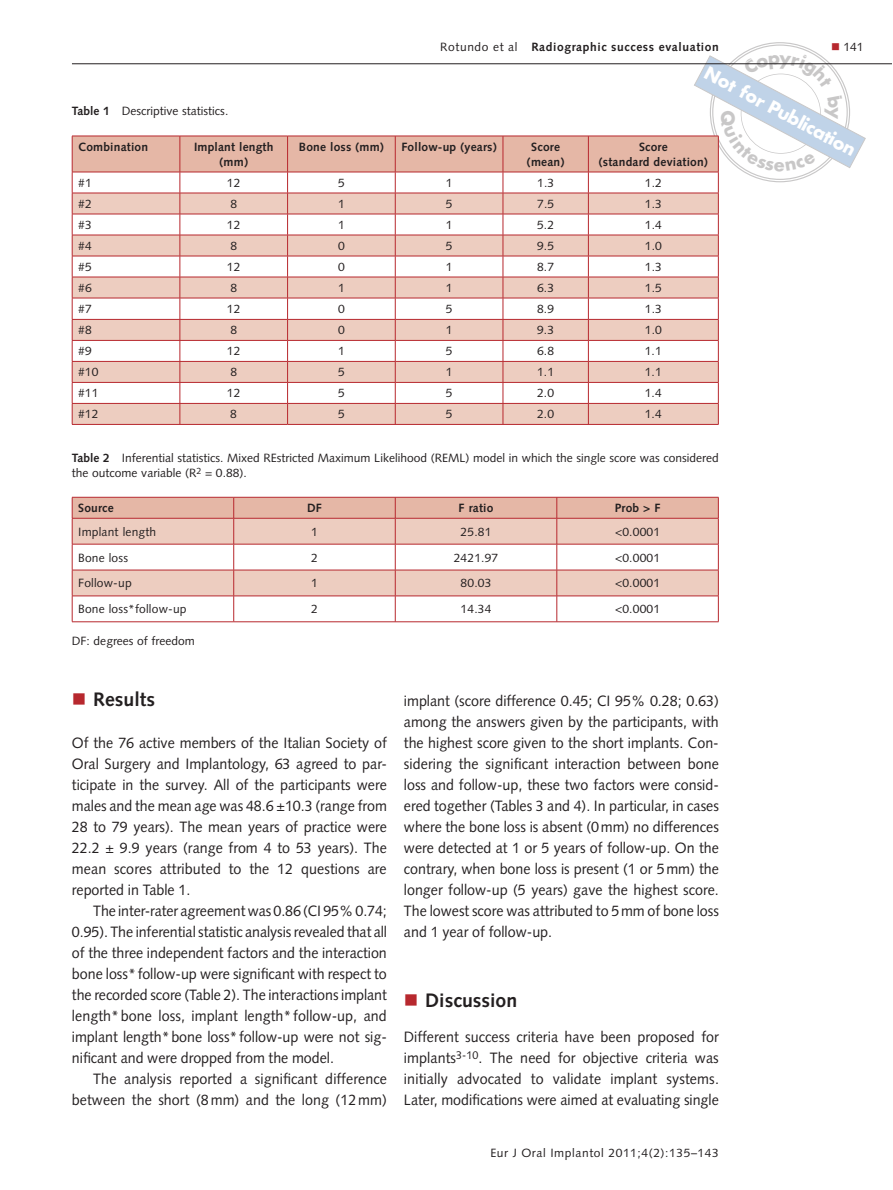
<style>
.page{position:relative;width:893px;height:1190px;background:#fff}
.page>*{position:absolute;margin:0;border:0;box-sizing:border-box;transform-origin:0 0}
.t1{font:700 19.8px "Futura T";color:#fff}
.t2{font:700 19.5px "Syntax LT Std";color:#231f20}
.t3{font:15px/21px "Syntax LT Std";color:#231f20;text-align:justify;scale:.95 1}
.t4{font:12px/14.4px "Syntax LT Std";color:#231f20}
.t5{font:700 12px/15px "Syntax LT Std";letter-spacing:.015em;color:#231f20;text-align:center}
.t6{font:700 12px "Syntax LT Std";letter-spacing:.05em;color:#231f20}
.t7{font:12px "Syntax LT Std";letter-spacing:.05em;color:#231f20}
.s1{font-weight:400}
.s2{font-weight:700}
</style>
<div class="page">
<hr style="left:72px;top:63px;width:819px;height:1px;background:#231f20">
<hr style="left:72px;top:424px;width:215px;height:1px;background:#b7282e">
<hr style="left:287px;top:424px;width:431px;height:1px;background:#b7282e">
<svg style="left:72px;top:497px;width:646px;height:124px"></svg>
<hr style="left:72px;top:621px;width:162px;height:1px;background:#b7282e">
<hr style="left:234px;top:621px;width:484px;height:1px;background:#b7282e">
<svg style="left:72px;top:42px;width:793px;height:382px"></svg>
<p class="t6" style="left:440px;top:40px;width:280px"><span class="s1">Rotundo et al</span> Radiographic success evaluation</p>
<p class="t4" style="left:843px;top:40px;width:22px">141</p>
<h1 class="t1" style="left:710px;top:61px;width:171px;rotate:28deg">Not for Publication</h1>
<p class="t4" style="left:72px;top:104px;width:158px"><span class="s2">Table 1</span> Descriptive statistics.</p>
<p class="t5" style="left:78px;top:139px;width:71px">Combination</p>
<p class="t5" style="left:194px;top:139px;width:81px">Implant length (mm)</p>
<p class="t5" style="left:299px;top:139px;width:86px">Bone loss (mm)</p>
<p class="t5" style="left:401px;top:139px;width:97px">Follow-up (years)</p>
<p class="t5" style="left:526px;top:139px;width:39px">Score (mean)</p>
<p class="t5" style="left:598px;top:139px;width:111px">Score<br>(standard deviation)</p>
<p class="t4" style="left:78px;top:176px;width:15px">#1</p>
<p class="t4" style="left:227px;top:176px;width:15px">12</p>
<p class="t4" style="left:338px;top:176px;width:8px">5</p>
<p class="t4" style="left:445px;top:176px;width:8px">1</p>
<p class="t4" style="left:537px;top:176px;width:19px">1.3</p>
<p class="t4" style="left:644px;top:176px;width:19px">1.2</p>
<p class="t4" style="left:78px;top:197px;width:15px">#2</p>
<p class="t4" style="left:230px;top:197px;width:8px">8</p>
<p class="t4" style="left:338px;top:197px;width:8px">1</p>
<p class="t4" style="left:445px;top:197px;width:8px">5</p>
<p class="t4" style="left:537px;top:197px;width:19px">7.5</p>
<p class="t4" style="left:644px;top:197px;width:19px">1.3</p>
<p class="t4" style="left:78px;top:218px;width:15px">#3</p>
<p class="t4" style="left:227px;top:218px;width:15px">12</p>
<p class="t4" style="left:338px;top:218px;width:8px">1</p>
<p class="t4" style="left:445px;top:218px;width:8px">1</p>
<p class="t4" style="left:537px;top:218px;width:19px">5.2</p>
<p class="t4" style="left:644px;top:218px;width:19px">1.4</p>
<p class="t4" style="left:78px;top:239px;width:15px">#4</p>
<p class="t4" style="left:230px;top:239px;width:8px">8</p>
<p class="t4" style="left:338px;top:239px;width:8px">0</p>
<p class="t4" style="left:445px;top:239px;width:8px">5</p>
<p class="t4" style="left:537px;top:239px;width:19px">9.5</p>
<p class="t4" style="left:644px;top:239px;width:19px">1.0</p>
<p class="t4" style="left:78px;top:260px;width:15px">#5</p>
<p class="t4" style="left:227px;top:260px;width:15px">12</p>
<p class="t4" style="left:338px;top:260px;width:8px">0</p>
<p class="t4" style="left:445px;top:260px;width:8px">1</p>
<p class="t4" style="left:537px;top:260px;width:19px">8.7</p>
<p class="t4" style="left:644px;top:260px;width:19px">1.3</p>
<p class="t4" style="left:78px;top:281px;width:15px">#6</p>
<p class="t4" style="left:230px;top:281px;width:8px">8</p>
<p class="t4" style="left:338px;top:281px;width:8px">1</p>
<p class="t4" style="left:445px;top:281px;width:8px">1</p>
<p class="t4" style="left:537px;top:281px;width:19px">6.3</p>
<p class="t4" style="left:644px;top:281px;width:19px">1.5</p>
<p class="t4" style="left:78px;top:302px;width:15px">#7</p>
<p class="t4" style="left:227px;top:302px;width:15px">12</p>
<p class="t4" style="left:338px;top:302px;width:8px">0</p>
<p class="t4" style="left:445px;top:302px;width:8px">5</p>
<p class="t4" style="left:537px;top:302px;width:19px">8.9</p>
<p class="t4" style="left:644px;top:302px;width:19px">1.3</p>
<p class="t4" style="left:78px;top:323px;width:15px">#8</p>
<p class="t4" style="left:230px;top:323px;width:8px">8</p>
<p class="t4" style="left:338px;top:323px;width:8px">0</p>
<p class="t4" style="left:445px;top:323px;width:8px">1</p>
<p class="t4" style="left:537px;top:323px;width:19px">9.3</p>
<p class="t4" style="left:644px;top:323px;width:19px">1.0</p>
<p class="t4" style="left:78px;top:344px;width:15px">#9</p>
<p class="t4" style="left:227px;top:344px;width:15px">12</p>
<p class="t4" style="left:338px;top:344px;width:8px">1</p>
<p class="t4" style="left:445px;top:344px;width:8px">5</p>
<p class="t4" style="left:537px;top:344px;width:19px">6.8</p>
<p class="t4" style="left:644px;top:344px;width:19px">1.1</p>
<p class="t4" style="left:78px;top:365px;width:22px">#10</p>
<p class="t4" style="left:230px;top:365px;width:8px">8</p>
<p class="t4" style="left:338px;top:365px;width:8px">5</p>
<p class="t4" style="left:445px;top:365px;width:8px">1</p>
<p class="t4" style="left:537px;top:365px;width:19px">1.1</p>
<p class="t4" style="left:644px;top:365px;width:19px">1.1</p>
<p class="t4" style="left:78px;top:386px;width:22px">#11</p>
<p class="t4" style="left:227px;top:386px;width:15px">12</p>
<p class="t4" style="left:338px;top:386px;width:8px">5</p>
<p class="t4" style="left:445px;top:386px;width:8px">5</p>
<p class="t4" style="left:537px;top:386px;width:19px">2.0</p>
<p class="t4" style="left:644px;top:386px;width:19px">1.4</p>
<p class="t4" style="left:78px;top:407px;width:22px">#12</p>
<p class="t4" style="left:230px;top:407px;width:8px">8</p>
<p class="t4" style="left:338px;top:407px;width:8px">5</p>
<p class="t4" style="left:445px;top:407px;width:8px">5</p>
<p class="t4" style="left:537px;top:407px;width:19px">2.0</p>
<p class="t4" style="left:644px;top:407px;width:19px">1.4</p>
<p class="t4" style="left:72px;top:451px;width:648px"><span class="s2">Table 2</span> Inferential statistics. Mixed REstricted Maximum Likelihood (REML) model in which the single score was considered the outcome variable (R<sup>2</sup> = 0.88).</p>
<p class="t5" style="left:78px;top:501px;width:37px">Source</p>
<p class="t5" style="left:307px;top:501px;width:16px">DF</p>
<p class="t5" style="left:458px;top:501px;width:36px">F ratio</p>
<p class="t5" style="left:614px;top:501px;width:47px">Prob &gt; F</p>
<p class="t4" style="left:78px;top:524px;width:80px">Implant length</p>
<p class="t4" style="left:311px;top:524px;width:8px">1</p>
<p class="t4" style="left:460px;top:524px;width:32px">25.81</p>
<p class="t4" style="left:614px;top:524px;width:46px">&lt;0.0001</p>
<p class="t4" style="left:78px;top:550px;width:51px">Bone loss</p>
<p class="t4" style="left:311px;top:550px;width:8px">2</p>
<p class="t4" style="left:453px;top:550px;width:46px">2421.97</p>
<p class="t4" style="left:614px;top:550px;width:46px">&lt;0.0001</p>
<p class="t4" style="left:78px;top:576px;width:55px">Follow-up</p>
<p class="t4" style="left:311px;top:576px;width:8px">1</p>
<p class="t4" style="left:460px;top:576px;width:32px">80.03</p>
<p class="t4" style="left:614px;top:576px;width:46px">&lt;0.0001</p>
<p class="t4" style="left:78px;top:602px;width:110px">Bone loss*follow-up</p>
<p class="t4" style="left:311px;top:602px;width:8px">2</p>
<p class="t4" style="left:460px;top:602px;width:32px">14.34</p>
<p class="t4" style="left:614px;top:602px;width:46px">&lt;0.0001</p>
<p class="t4" style="left:72px;top:633px;width:124px">DF: degrees of freedom</p>
<h2 class="t2" style="left:93px;top:688px;width:63px">Results</h2>
<p class="t3" style="left:72px;top:732px;width:333px">Of the 76 active members of the Italian Society of Oral Surgery and Implantology, 63 agreed to par&shy;ticipate in the survey. All of the participants were males and the mean age was 48.6 ±10.3 (range from 28 to 79 years). The mean years of practice were 22.2 ± 9.9 years (range from 4 to 53 years). The mean scores attributed to the 12 questions are reported in Table 1.</p>
<p class="t3" style="left:72px;top:900px;width:333px;text-indent:21px">The inter-rater agreement was 0.86 (CI 95% 0.74; 0.95). The inferential statistic analysis revealed that all of the three independent factors and the interaction bone loss* follow-up were significant with respect to the recorded score (Table 2). The interactions implant length* bone loss, implant length* follow-up, and implant length* bone loss* follow-up were not sig&shy;nificant and were dropped from the model.</p>
<p class="t3" style="left:72px;top:1068px;width:333px;text-align:right">The analysis reported a significant difference between the short (8 mm) and the long (12 mm)</p>
<p class="t3" style="left:404px;top:690px;width:333px">implant (score difference 0.45; CI 95% 0.28; 0.63) among the answers given by the participants, with the highest score given to the short implants. Con&shy;sidering the significant interaction between bone loss and follow-up, these two factors were consid&shy;ered together (Tables 3 and 4). In particular, in cases where the bone loss is absent (0 mm) no differences were detected at 1 or 5 years of follow-up. On the contrary, when bone loss is present (1 or 5 mm) the longer follow-up (5 years) gave the highest score.<br>The lowest score was attributed to 5 mm of bone loss and 1 year of follow-up.</p>
<h2 class="t2" style="left:425px;top:989px;width:94px">Discussion</h2>
<p class="t3" style="left:404px;top:1026px;width:333px">Different success criteria have been proposed for implants<sup>3-10</sup>. The need for objective criteria was initially advocated to validate implant systems.<br>Later, modifications were aimed at evaluating single</p>
<p class="t7" style="left:490px;top:1145px;width:230px">Eur J Oral Implantol 2011;4(2):135–143</p>
</div>
